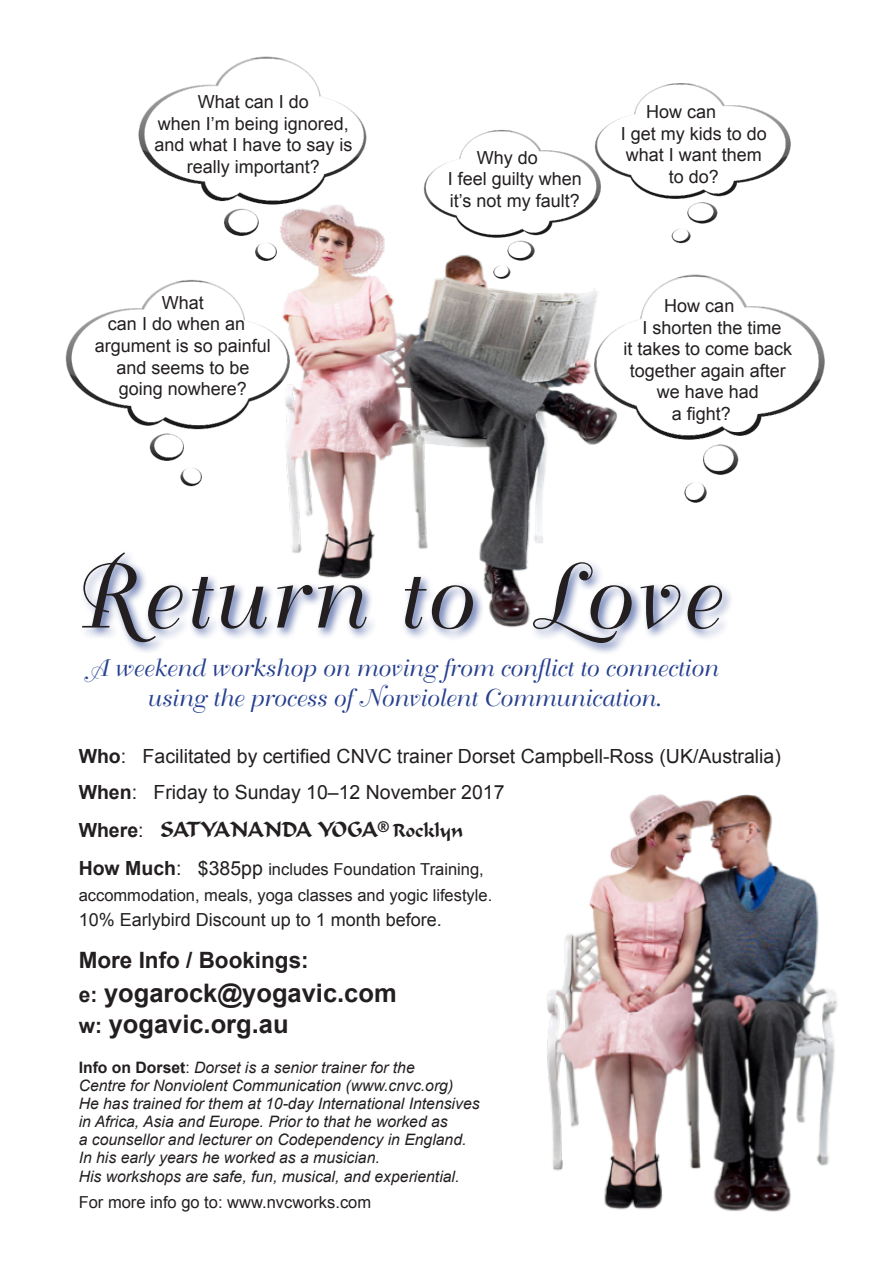
<style>
.page{position:relative;width:893px;height:1263px;background:#fff}
.page>*{position:absolute;margin:0;border:0;box-sizing:border-box;transform-origin:0 0}
.t1{font:90px "Bellevue";letter-spacing:.05em;color:#231f20}
.t2{font:700 25.5px/30.6px "Arial";color:#231f20}
.t3{font:24px/30px "Bellevue";letter-spacing:.01em;color:#253f8e;text-align:center}
.t4{font:700 22.5px "Arial";color:#231f20}
.t5{font:21px "Formal Script 421 BT";color:#231f20}
.t6{font:19.5px "Arial";color:#231f20}
.t7{font:18px/21.6px "Arial";color:#231f20;text-align:center}
.t8{font:16.5px/25.5px "Arial";color:#231f20}
.t9{font:italic 15.75px/18px "Arial";color:#231f20}
.s1{font-weight:700}
.s2{font-family:"Arial";font-weight:700;font-size:19.5px}
.s3{font-family:"Arial";font-size:19.5px}
.s4{font-size:18px}
.s5{font-weight:700;font-size:19.5px}
.s6{font-size:19.5px}
.s7{font-size:21px}
.s8{font-weight:700;font-style:normal}
.s9{font-style:normal}
</style>
<div class="page">
<img style="left:610px;top:83px;width:181px;height:161px">
<div style="left:78px;top:549px;width:804px;height:134px;background:#253f8e;opacity:.75"></div>
<img style="left:138px;top:56px;width:229px;height:205px">
<img style="left:423px;top:123px;width:187px;height:80px">
<img style="left:65px;top:280px;width:212px;height:207px">
<img style="left:621px;top:274px;width:204px;height:229px">
<img style="left:277px;top:203px;width:344px;height:425px">
<img style="left:547px;top:794px;width:290px;height:418px">
<p class="t7" style="left:198px;top:91px;width:113px">What can I do</p>
<p class="t7" style="left:158px;top:113px;width:193px">when I’m being ignored,</p>
<p class="t7" style="left:154px;top:134px;width:200px">and what I have to say is really important?</p>
<p class="t7" style="left:162px;top:292px;width:44px">What</p>
<p class="t7" style="left:108px;top:314px;width:139px">can I do when an</p>
<p class="t7" style="left:95px;top:335px;width:178px">argument is so painful</p>
<p class="t7" style="left:116px;top:357px;width:135px">and seems to be</p>
<p class="t7" style="left:119px;top:378px;width:130px">going nowhere?</p>
<p class="t7" style="left:448px;top:147px;width:136px;text-align:left;text-indent:29px">Why do<br>I feel guilty when it’s not my fault?</p>
<p class="t7" style="left:646px;top:101px;width:72px">How can</p>
<p class="t7" style="left:621px;top:123px;width:148px">I get my kids to do what I want them to do?</p>
<p class="t7" style="left:664px;top:295px;width:72px">How can</p>
<p class="t7" style="left:642px;top:317px;width:141px">I shorten the time</p>
<p class="t7" style="left:623px;top:338px;width:170px">it takes to come back together again after we have had</p>
<p class="t7" style="left:672px;top:403px;width:61px">a fight?</p>
<p class="t1" style="left:68px;top:547px;width:647px">Return to Love</p>
<p class="t3" style="left:89px;top:654px;width:630px">A weekend workshop on moving from conflict to connection using the process of Nonviolent Communication.</p>
<p class="t6" style="left:79px;top:743px;width:704px"><span class="s1">Who</span>: Facilitated by certified CNVC trainer Dorset Campbell-Ross (UK/Australia)</p>
<p class="t6" style="left:79px;top:779px;width:427px"><span class="s1">When</span>: Friday to Sunday 10–12 November 2017</p>
<p class="t5" style="left:79px;top:817px;width:386px"><span class="s2">Where</span><span class="s3">:</span> SATYANANDA YOGA<sup>®</sup> <span class="s4">Rocklyn</span></p>
<p class="t8" style="left:79px;top:857px;width:415px"><span class="s5">How Much</span><span class="s6">: $385pp</span> includes Foundation Training, accommodation, meals, yoga classes and yogic lifestyle.</p>
<p class="t7" style="left:79px;top:909px;width:365px">10% Earlybird Discount up to 1 month before.</p>
<p class="t4" style="left:79px;top:945px;width:232px">More Info / Bookings:</p>
<p class="t2" style="left:79px;top:979px;width:320px"><span class="s7">e:</span> yogarock@yogavic.com <span class="s7">w:</span> yogavic.org.au</p>
<p class="t9" style="left:79px;top:1058px;width:402px"><span class="s8">Info on Dorset</span><span class="s9">:</span> Dorset is a senior trainer for the<br>Centre for Nonviolent Communication (www.cnvc.org)<br>He has trained for them at 10-day International Intensives in Africa, Asia and Europe. Prior to that he worked as</p>
<p class="t9" style="left:79px;top:1130px;width:389px">a counsellor and lecturer on Codependency in England.</p>
<p class="t9" style="left:79px;top:1148px;width:303px">In his early years he worked as a musician.</p>
<p class="t9" style="left:79px;top:1168px;width:382px">His workshops are safe, fun, musical, and experiential.</p>
<p class="t8" style="left:79px;top:1189px;width:294px">For more info go to: www.nvcworks.com</p>
</div>
